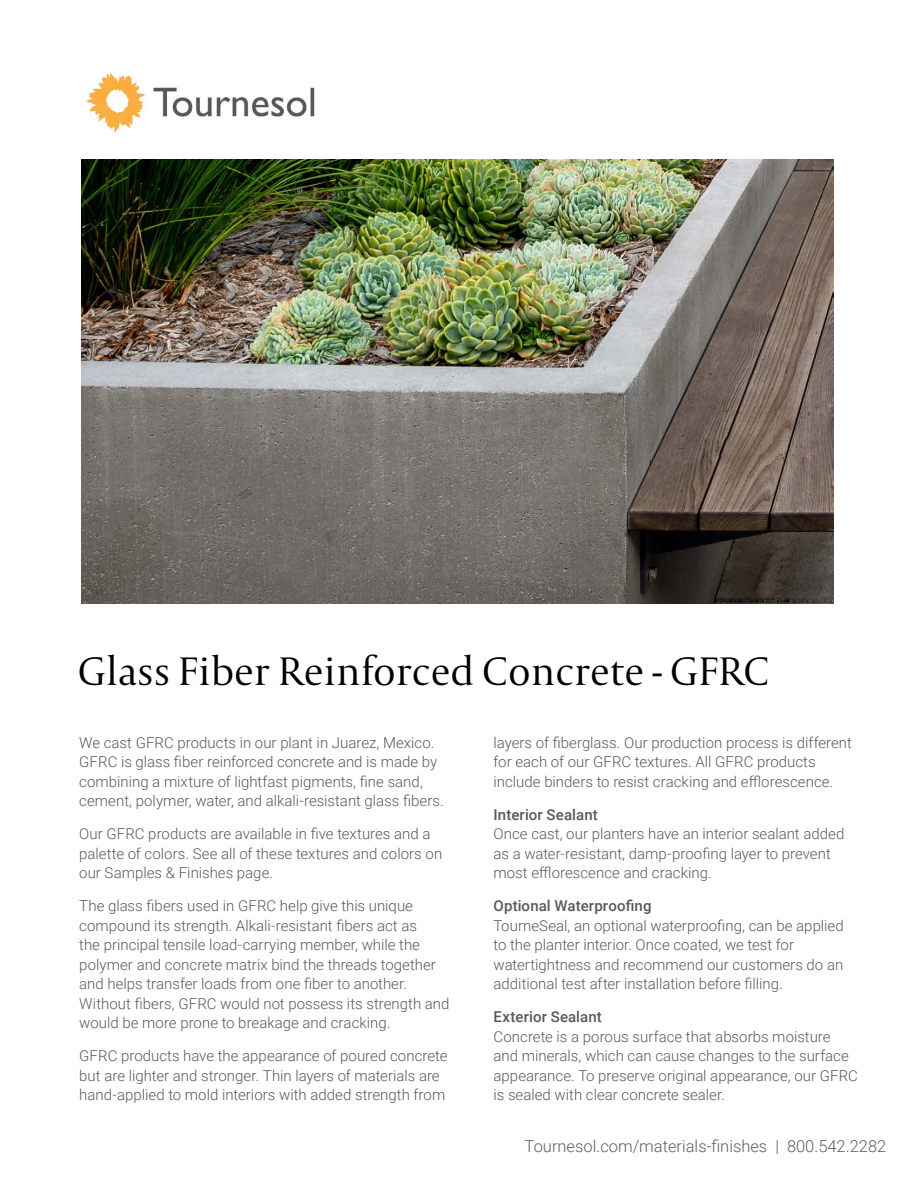
<style>
.page{position:relative;width:918px;height:1188px;background:#fff}
.page>*{position:absolute;margin:0;border:0;box-sizing:border-box;transform-origin:0 0}
.t1{font:300 42px "Capitolium 2";color:#000}
.t2{font:300 16.5px "Roboto";color:#635e5a}
.t3{font:300 15px/19.5px "Roboto";color:#59595c}
.t4{font:500 15px "Roboto";letter-spacing:.01em;color:#59595c}
</style>
<div class="page">
<img style="left:86px;top:72px;width:229px;height:64px">
<img style="left:81px;top:160px;width:753px;height:443px">
<h1 class="t1" style="left:78px;top:643px;width:693px">Glass Fiber Reinforced Concrete - GFRC</h1>
<p class="t3" style="left:79px;top:732px;width:366px">We cast GFRC products in our plant in Juarez, Mexico.<br>GFRC is glass fiber reinforced concrete and is made by combining a mixture of lightfast pigments, fine sand, cement, polymer, water, and alkali-resistant glass fibers.</p>
<p class="t3" style="left:79px;top:824px;width:365px">Our GFRC products are available in five textures and a palette of colors. See all of these textures and colors on our Samples &amp; Finishes page.</p>
<p class="t3" style="left:79px;top:896px;width:372px">The glass fibers used in GFRC help give this unique compound its strength. Alkali-resistant fibers act as<br>the principal tensile load-carrying member, while the polymer and concrete matrix bind the threads together and helps transfer loads from one fiber to another.<br>Without fibers, GFRC would not possess its strength and would be more prone to breakage and cracking.</p>
<p class="t3" style="left:79px;top:1046px;width:370px">GFRC products have the appearance of poured concrete but are lighter and stronger. Thin layers of materials are hand-applied to mold interiors with added strength from</p>
<p class="t3" style="left:494px;top:732px;width:360px">layers of fiberglass. Our production process is different for each of our GFRC textures. All GFRC products include binders to resist cracking and efflorescence.</p>
<p class="t4" style="left:494px;top:804px;width:106px">Interior Sealant</p>
<p class="t3" style="left:494px;top:824px;width:352px">Once cast, our planters have an interior sealant added as a water-resistant, damp-proofing layer to prevent most efflorescence and cracking.</p>
<p class="t4" style="left:494px;top:895px;width:160px">Optional Waterproofing</p>
<p class="t3" style="left:494px;top:915px;width:352px">TourneSeal, an optional waterproofing, can be applied to the planter interior. Once coated, we test for watertightness and recommend our customers do an additional test after installation before filling.</p>
<p class="t4" style="left:494px;top:1006px;width:110px">Exterior Sealant</p>
<p class="t3" style="left:494px;top:1026px;width:366px">Concrete is a porous surface that absorbs moisture and minerals, which can cause changes to the surface appearance. To preserve original appearance, our GFRC is sealed with clear concrete sealer.</p>
<p class="t2" style="left:525px;top:1134px;width:363px">Tournesol.com/materials-finishes | 800.542.2282</p>
</div>
